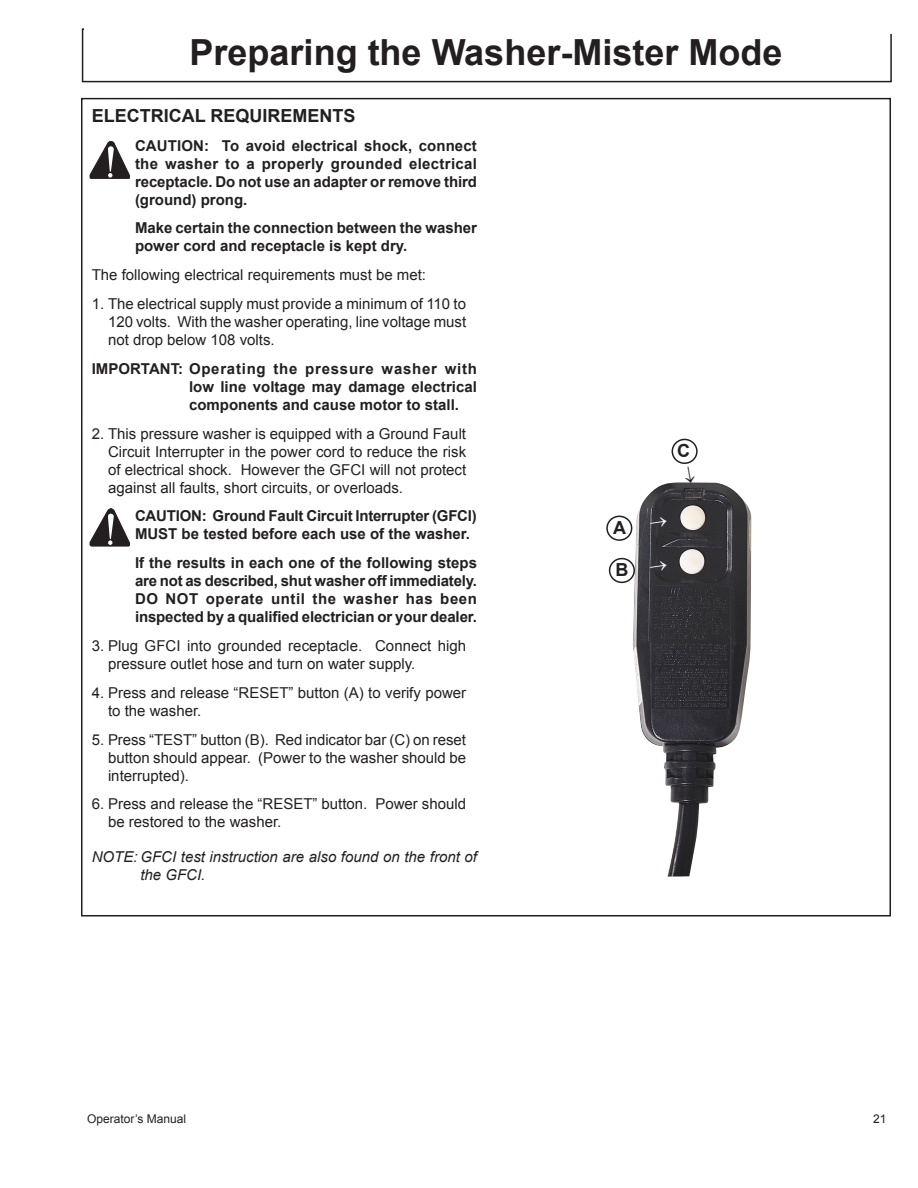
<style>
.page{position:relative;width:918px;height:1188px;background:#fff}
.page>*{position:absolute;margin:0;border:0;box-sizing:border-box;transform-origin:0 0}
.Headline{font:700 36px "Arial";color:#231f20}
.Subhead_1{font:700 18px "Arial";color:#231f20}
.ALPHA_CALLOUT{font:700 18px "Arial";color:#231f20}
.Text_123{font:15px/18px "Arial";color:#231f20;text-align:justify}
.Caution{font:700 15px/18px "Arial";letter-spacing:-.005em;color:#231f20;text-align:justify}
.Important{font:700 15px/18px "Arial";color:#231f20;text-align:justify}
.Note{font:italic 15px/18px "Arial";color:#231f20}
.t1{font:12px "Arial";color:#231f20}
</style>
<div class="page">
<div style="left:82px;top:28px;width:810px;height:54px;border:2px solid #231f20"></div>
<div style="left:84px;top:17px;width:808px;height:16px;background:#fff"></div>
<svg style="left:90px;top:141px;width:40px;height:38px"></svg>
<svg style="left:90px;top:508px;width:40px;height:38px"></svg>
<img style="left:633px;top:482px;width:119px;height:395px">
<div style="left:606px;top:516px;width:26px;height:25px;border:2px solid #231f20;border-radius:50%"></div>
<div style="left:609px;top:558px;width:26px;height:25px;border:2px solid #231f20;border-radius:50%"></div>
<div style="left:672px;top:439px;width:26px;height:25px;border:2px solid #231f20;border-radius:50%"></div>
<svg style="left:650px;top:516px;width:18px;height:12px"></svg>
<svg style="left:650px;top:561px;width:18px;height:11px"></svg>
<svg style="left:684px;top:482px;width:12px;height:2px"></svg>
<p class="Headline" style="left:190px;top:29px;width:594px">Preparing the Washer-Mister Mode</p>
<p class="Subhead_1" style="left:92px;top:104px;width:265px">ELECTRICAL REQUIREMENTS</p>
<p class="Caution" style="left:135px;top:137px;width:344px">CAUTION: To avoid electrical shock, connect the washer to a properly grounded electrical receptacle. Do not use an adapter or remove third (ground) prong.</p>
<p class="Caution" style="left:135px;top:220px;width:344px">Make certain the connection between the washer power cord and receptacle is kept dry.</p>
<p class="Text_123" style="left:92px;top:266px;width:336px">The following electrical requirements must be met:</p>
<p class="Text_123" style="left:108px;top:295px;width:360px;text-indent:-16px">1. The electrical supply must provide a minimum of 110 to 120 volts. With the washer operating, line voltage must not drop below 108 volts.</p>
<p class="Important" style="left:189px;top:360px;width:290px;text-indent:-97px">IMPORTANT: Operating the pressure washer with low line voltage may damage electrical components and cause motor to stall.</p>
<p class="Text_123" style="left:108px;top:424px;width:360px;text-indent:-16px">2. This pressure washer is equipped with a Ground Fault Circuit Interrupter in the power cord to reduce the risk of electrical shock. However the GFCI will not protect against all faults, short circuits, or overloads.</p>
<p class="Caution" style="left:135px;top:508px;width:343px">CAUTION: Ground Fault Circuit Interrupter (GFCI)<br>MUST be tested before each use of the washer.</p>
<p class="Caution" style="left:135px;top:554px;width:344px">If the results in each one of the following steps are not as described, shut washer off immediately.<br>DO NOT operate until the washer has been inspected by a qualified electrician or your dealer.</p>
<p class="Text_123" style="left:108px;top:637px;width:360px;text-indent:-16px">3. Plug GFCI into grounded receptacle. Connect high pressure outlet hose and turn on water supply.</p>
<p class="Text_123" style="left:108px;top:684px;width:360px;text-indent:-16px">4. Press and release “RESET” button (A) to verify power to the washer.</p>
<p class="Text_123" style="left:108px;top:730px;width:360px;text-indent:-16px">5. Press “TEST” button (B). Red indicator bar (C) on reset button should appear. (Power to the washer should be interrupted).</p>
<p class="Text_123" style="left:108px;top:795px;width:360px;text-indent:-16px">6. Press and release the “RESET” button. Power should be restored to the washer.</p>
<p class="Note" style="left:140px;top:848px;width:338px;text-indent:-49px">NOTE: GFCI test instruction are also found on the front of the GFCI.</p>
<p class="ALPHA_CALLOUT" style="left:613px;top:515px;width:14px">A</p>
<p class="ALPHA_CALLOUT" style="left:616px;top:558px;width:14px">B</p>
<p class="ALPHA_CALLOUT" style="left:677px;top:438px;width:14px">C</p>
<p class="t1" style="left:87px;top:1111px;width:100px">Operator’s Manual</p>
<p class="t1" style="left:873px;top:1111px;width:15px">21</p>
</div>
